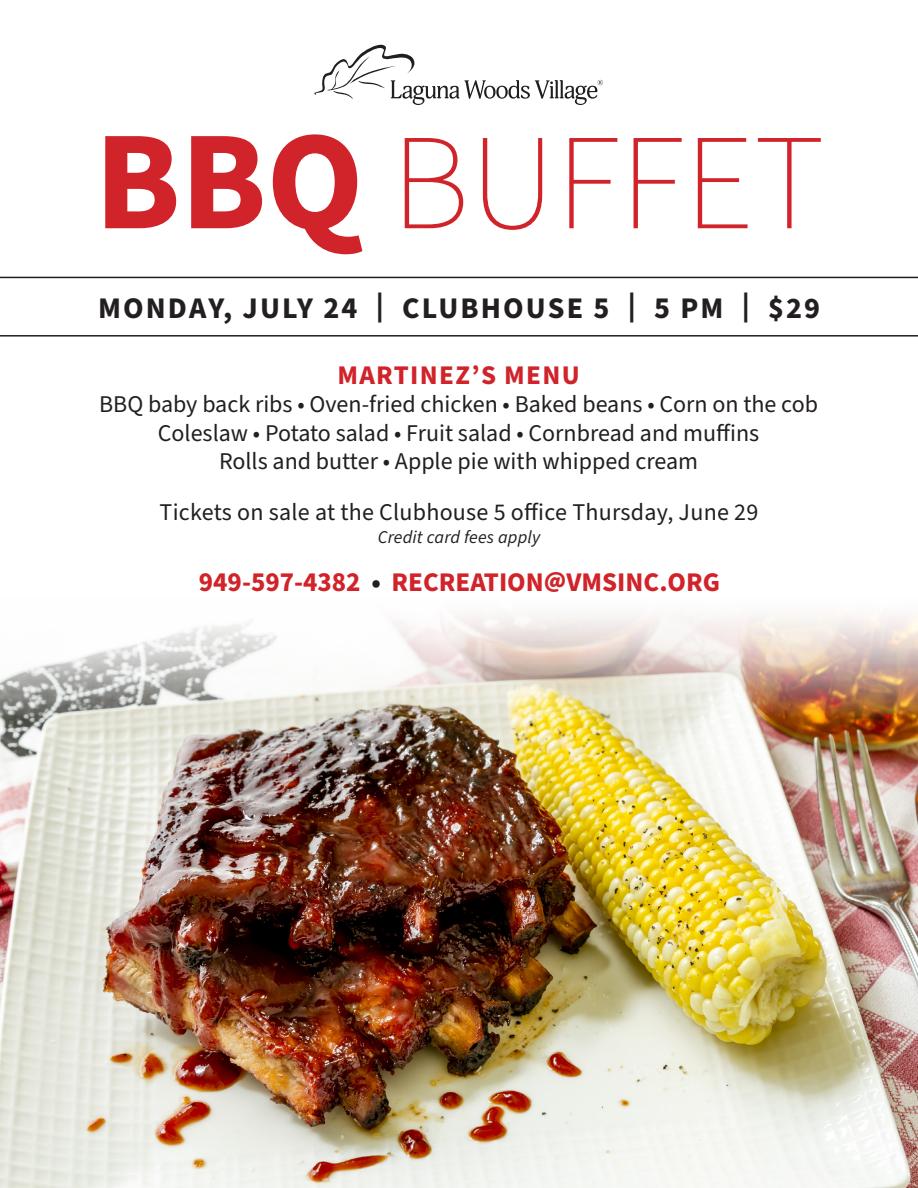
<style>
.page{position:relative;width:918px;height:1188px;background:#fff}
.page>*{position:absolute;margin:0;border:0;box-sizing:border-box;transform-origin:0 0}
.t1{font:200 136.65px "Source Sans Pro";color:#d1232a}
.t2{font:700 30px "Source Sans Pro";letter-spacing:.07em;color:#231f20}
.t3{font:700 27px "Source Sans Pro";color:#d1232a}
.t4{font:700 27px "Source Sans Pro";letter-spacing:.05em;color:#d1232a}
.t5{font:24px/28.5px "Source Sans Pro";color:#231f20;text-align:center}
.t6{font:italic 18px "Source Sans Pro";letter-spacing:.01em;color:#231f20}
.s1{font-weight:700;font-size:141.45px}
.s2{color:#231f20}
</style>
<div class="page">
<svg style="left:314px;top:45px;width:289px;height:60px"></svg>
<hr style="left:0;top:335px;width:918px;height:2px;background:#231f20">
<hr style="left:0;top:277px;width:918px;height:1px;background:#231f20">
<img style="left:0;top:616px;width:918px;height:572px">
<p class="t1" style="left:95px;top:92px;width:732px"><span class="s1">BBQ</span> BUFFET</p>
<p class="t2" style="left:98px;top:288px;width:724px">MONDAY, JULY 24 | CLUBHOUSE 5 | 5 PM | $29</p>
<p class="t4" style="left:337px;top:357px;width:244px">MARTINEZ’S MENU</p>
<p class="t5" style="left:99px;top:391px;width:720px">BBQ baby back ribs • Oven-fried chicken • Baked beans • Corn on the cob<br>Coleslaw • Potato salad • Fruit salad • Cornbread and muffins</p>
<p class="t5" style="left:219px;top:448px;width:480px">Rolls and butter • Apple pie with whipped cream</p>
<p class="t5" style="left:160px;top:499px;width:600px">Tickets on sale at the Clubhouse 5 office Thursday, June 29</p>
<p class="t6" style="left:378px;top:525px;width:164px">Credit card fees apply</p>
<p class="t3" style="left:199px;top:564px;width:523px">949-597-4382 <span class="s2">•</span> RECREATION@VMSINC.ORG</p>
</div>
